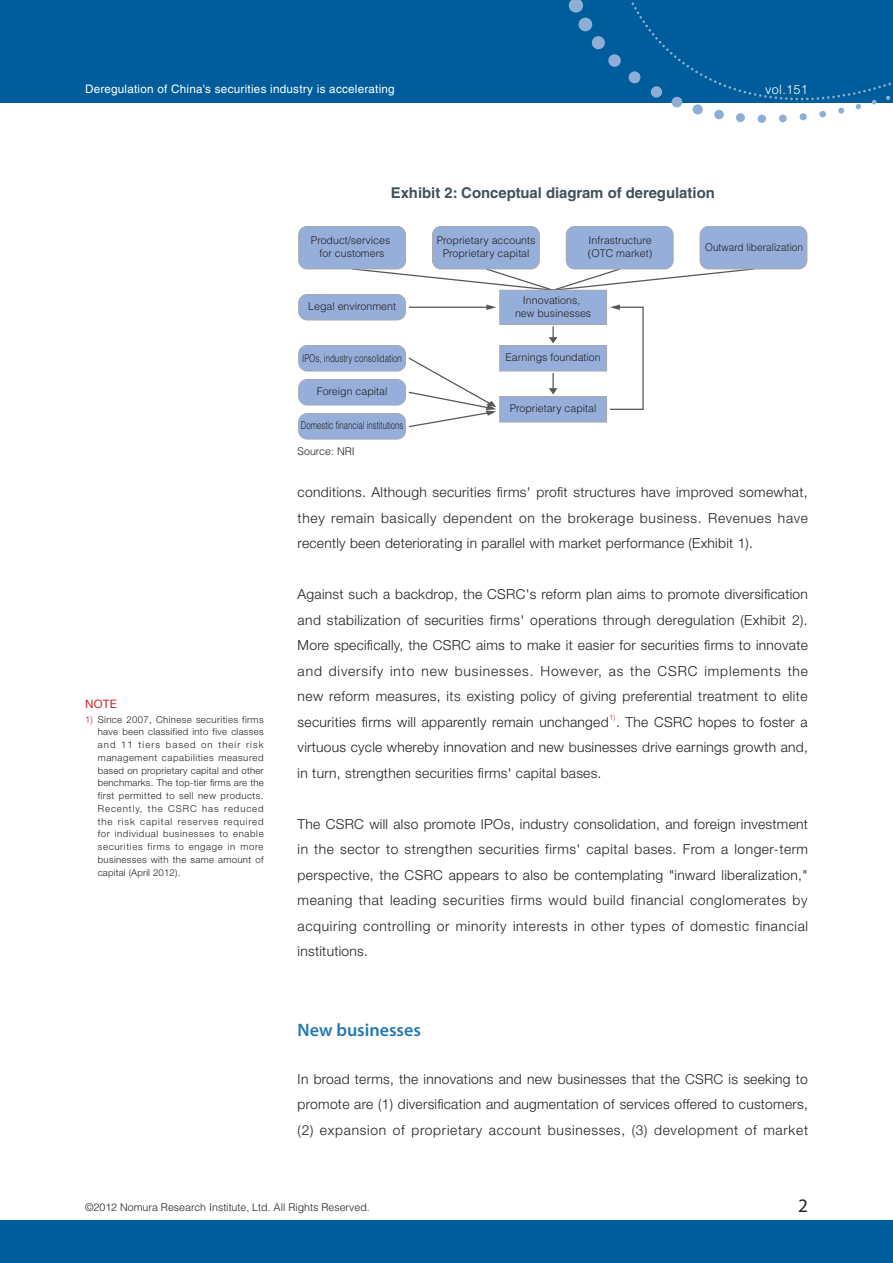
<style>
.page{position:relative;width:893px;height:1263px;background:#fff}
.page>*{position:absolute;margin:0;border:0;box-sizing:border-box;transform-origin:0 0}
.t1{font:19.2px "Myriad Pro";color:#231f20}
.t2{font:600 18px "Myriad Pro";color:#2378b5}
.t3{font:700 14.85px "Helvetica LT Std";color:#425159}
.t4{font:300 13.8px/25.5px "Helvetica Neue";letter-spacing:.02em;color:#231f20;text-align:justify}
.t5{font:300 12.75px "Helvetica LT Std";letter-spacing:.02em;color:#fff}
.t6{font:11.7px "Helvetica LT Std";letter-spacing:.02em;color:#fff}
.t7{font:11.7px "Helvetica Neue";color:#c8242b}
.t8{font:300 10.65px/12.8px "Helvetica LT Std";color:#231f20;text-align:center}
.t9{font:300 10.65px "Helvetica LT Std";color:#231f20;scale:.73 1}
.t10{font:300 10.65px "Helvetica LT Std";color:#231f20;scale:.75 1}
.t11{font:300 10.65px "Helvetica LT Std";color:#231f20;scale:.95 1}
.t12{font:300 9.6px/12.8px "Helvetica Neue";letter-spacing:.035em;color:#231f20;text-align:justify}
.t13{font:300 7.5px "Helvetica Neue";color:#c8242b}
.s1{color:#c8242b}
</style>
<div class="page">
<svg style="left:351px;top:267px;width:405px;height:23px"></svg>
<hr style="left:409px;top:307px;width:79px;height:1px;background:#57585a">
<svg style="left:486px;top:304px;width:10px;height:6px"></svg>
<svg style="left:408px;top:357px;width:88px;height:71px"></svg>
<svg style="left:610px;top:304px;width:34px;height:106px"></svg>
<svg style="left:549px;top:373px;width:8px;height:21px"></svg>
<svg style="left:549px;top:326px;width:8px;height:17px"></svg>
<div style="left:500px;top:345px;width:107px;height:26px;background:#96afda"></div>
<div style="left:500px;top:396px;width:107px;height:26px;background:#96afda"></div>
<div style="left:500px;top:290px;width:107px;height:34px;background:#96afda"></div>
<div style="left:299px;top:226px;width:107px;height:43px;background:#96afda;border-radius:9px"></div>
<div style="left:298px;top:226px;width:108px;height:43px;border:1px solid #a8a9ad;border-radius:9px"></div>
<div style="left:299px;top:294px;width:107px;height:26px;background:#96afda;border-radius:9px"></div>
<div style="left:298px;top:294px;width:108px;height:26px;border:1px solid #a8a9ad;border-radius:9px"></div>
<div style="left:299px;top:345px;width:107px;height:26px;background:#96afda;border-radius:9px"></div>
<div style="left:298px;top:345px;width:108px;height:26px;border:1px solid #a8a9ad;border-radius:9px"></div>
<div style="left:299px;top:379px;width:107px;height:26px;background:#96afda;border-radius:9px"></div>
<div style="left:298px;top:379px;width:108px;height:26px;border:1px solid #a8a9ad;border-radius:9px"></div>
<div style="left:299px;top:414px;width:107px;height:25px;background:#96afda;border-radius:9px"></div>
<div style="left:298px;top:413px;width:108px;height:26px;border:1px solid #a8a9ad;border-radius:9px"></div>
<div style="left:432px;top:226px;width:107px;height:43px;background:#96afda;border-radius:9px"></div>
<div style="left:432px;top:226px;width:108px;height:43px;border:1px solid #a8a9ad;border-radius:9px"></div>
<div style="left:566px;top:226px;width:107px;height:43px;background:#96afda;border-radius:9px"></div>
<div style="left:566px;top:226px;width:107px;height:43px;border:1px solid #a8a9ad;border-radius:9px"></div>
<div style="left:700px;top:226px;width:107px;height:43px;background:#96afda;border-radius:9px"></div>
<div style="left:700px;top:226px;width:107px;height:43px;border:1px solid #a8a9ad;border-radius:9px"></div>
<div style="left:499px;top:345px;width:108px;height:26px;border:1px solid #a8a9ad"></div>
<div style="left:499px;top:396px;width:108px;height:26px;border:1px solid #a8a9ad"></div>
<div style="left:499px;top:290px;width:108px;height:35px;border:1px solid #a8a9ad"></div>
<div style="left:0;top:0;width:893px;height:102px;background:#005d9c"></div>
<div style="left:0;top:1220px;width:893px;height:43px;background:#005d9c"></div>
<svg style="left:610px;top:0;width:283px;height:115px"></svg>
<div style="left:819px;top:111px;width:7px;height:6px;background:#8eaed6;border-radius:50%"></div>
<div style="left:800px;top:113px;width:7px;height:7px;background:#8eaed6;border-radius:50%"></div>
<div style="left:779px;top:115px;width:8px;height:7px;background:#8eaed6;border-radius:50%"></div>
<div style="left:758px;top:115px;width:8px;height:8px;background:#8eaed6;border-radius:50%"></div>
<div style="left:736px;top:113px;width:9px;height:9px;background:#8eaed6;border-radius:50%"></div>
<div style="left:714px;top:110px;width:10px;height:9px;background:#8eaed6;border-radius:50%"></div>
<div style="left:693px;top:104px;width:10px;height:10px;background:#8eaed6;border-radius:50%"></div>
<div style="left:672px;top:97px;width:10px;height:10px;background:#8eaed6;border-radius:50%"></div>
<div style="left:651px;top:86px;width:11px;height:12px;background:#8eaed6;border-radius:50%"></div>
<div style="left:629px;top:71px;width:11px;height:12px;background:#8eaed6;border-radius:50%"></div>
<div style="left:608px;top:54px;width:13px;height:13px;background:#8eaed6;border-radius:50%"></div>
<div style="left:592px;top:36px;width:13px;height:13px;background:#8eaed6;border-radius:50%"></div>
<div style="left:578px;top:18px;width:14px;height:13px;background:#8eaed6;border-radius:50%"></div>
<svg style="left:569px;top:0;width:14px;height:13px"></svg>
<p class="t6" style="left:85px;top:82px;width:311px">Deregulation of China's securities industry is accelerating</p>
<p class="t5" style="left:765px;top:81px;width:44px">vol.151</p>
<p class="t3" style="left:391px;top:184px;width:326px">Exhibit 2: Conceptual diagram of deregulation</p>
<p class="t8" style="left:311px;top:234px;width:81px">Product/services for customers</p>
<p class="t8" style="left:437px;top:234px;width:100px">Proprietary accounts<br>Proprietary capital</p>
<p class="t8" style="left:588px;top:234px;width:66px;text-align:left">Infrastructure (OTC market)</p>
<p class="t11" style="left:705px;top:240px;width:105px">Outward liberalization</p>
<p class="t8" style="left:308px;top:300px;width:89px">Legal environment</p>
<p class="t8" style="left:515px;top:294px;width:78px">Innovations, new businesses</p>
<p class="t8" style="left:505px;top:351px;width:97px">Earnings foundation</p>
<p class="t10" style="left:302px;top:352px;width:135px">IPOs, industry consolidation</p>
<p class="t7" style="left:85px;top:697px;width:33px">NOTE</p>
<p class="t12" style="left:98px;top:713px;width:167px;text-indent:-13px"><span class="s1">1)</span> Since 2007, Chinese securities firms have been classified into five classes and 11 tiers based on their risk management capabilities measured based on proprietary capital and other benchmarks. The top-tier firms are the first permitted to sell new products.<br>Recently, the CSRC has reduced the risk capital reserves required for individual businesses to enable securities firms to engage in more businesses with the same amount of capital (April 2012).</p>
<p class="t8" style="left:317px;top:385px;width:72px">Foreign capital</p>
<p class="t9" style="left:301px;top:419px;width:142px">Domestic financial institutions</p>
<p class="t8" style="left:298px;top:445px;width:59px">Source: NRI</p>
<p class="t8" style="left:510px;top:402px;width:88px">Proprietary capital</p>
<p class="t4" style="left:298px;top:479px;width:512px">conditions. Although securities firms' profit structures have improved somewhat, they remain basically dependent on the brokerage business. Revenues have recently been deteriorating in parallel with market performance (Exhibit 1).</p>
<p class="t4" style="left:298px;top:581px;width:512px">Against such a backdrop, the CSRC's reform plan aims to promote diversification and stabilization of securities firms' operations through deregulation (Exhibit 2).<br>More specifically, the CSRC aims to make it easier for securities firms to innovate and diversify into new businesses. However, as the CSRC implements the new reform measures, its existing policy of giving preferential treatment to elite securities firms will apparently remain unchanged</p>
<p class="t13" style="left:609px;top:713px;width:8px">1)</p>
<p class="t4" style="left:298px;top:709px;width:512px;text-indent:318px">. The CSRC hopes to foster a virtuous cycle whereby innovation and new businesses drive earnings growth and, in turn, strengthen securities firms' capital bases.</p>
<p class="t4" style="left:298px;top:811px;width:512px">The CSRC will also promote IPOs, industry consolidation, and foreign investment in the sector to strengthen securities firms' capital bases. From a longer-term perspective, the CSRC appears to also be contemplating "inward liberalization," meaning that leading securities firms would build financial conglomerates by acquiring controlling or minority interests in other types of domestic financial institutions.</p>
<h2 class="t2" style="left:298px;top:1019px;width:125px">New businesses</h2>
<p class="t4" style="left:298px;top:1066px;width:512px">In broad terms, the innovations and new businesses that the CSRC is seeking to promote are (1) diversification and augmentation of services offered to customers, (2) expansion of proprietary account businesses, (3) development of market</p>
<p class="t8" style="left:85px;top:1201px;width:286px">©2012 Nomura Research Institute, Ltd. All Rights Reserved.</p>
<h1 class="t1" style="left:798px;top:1194px;width:11px">2</h1>
</div>
